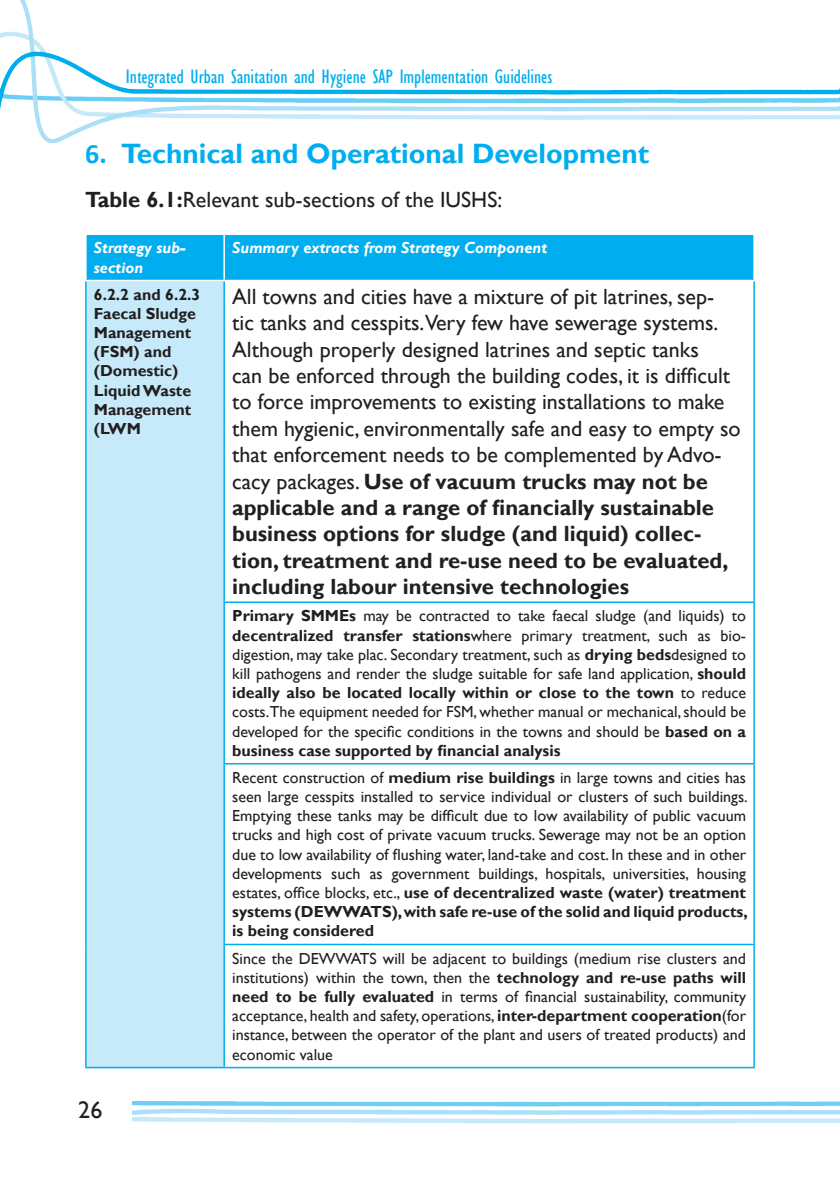
<style>
.page{position:relative;width:840px;height:1191px;background:#fff}
.page>*{position:absolute;margin:0;border:0;box-sizing:border-box;transform-origin:0 0}
.t1{font:700 28px "Gill Sans";color:#00aeef}
.t2{font:24px "Gill Sans";color:#231f20}
.t3{font:22px/26.4px "Gill Sans";color:#231f20}
.t4{font:condensed 20px "Gill Sans";color:#00aeef}
.t5{font:16px/19.2px "Gill Sans";color:#231f20;text-align:justify}
.t6{font:700 16px/19.2px "Gill Sans";color:#231f20}
.t7{font:italic 700 16px/19.2px "Gill Sans";color:#fff}
.s1{font-family:"Calibri"}
.s2{font-weight:700}
</style>
<div class="page">
<img style="left:0;top:0;width:839px;height:143px">
<img style="left:133px;top:1101px;width:706px;height:23px">
<svg style="left:839px;top:1101px;width:1px;height:22px"></svg>
<div style="left:87px;top:235px;width:666px;height:45px;background:#00aeef"></div>
<div style="left:86px;top:280px;width:138px;height:787px;background:#c6eafa"></div>
<hr style="left:85px;top:281px;width:2px;height:321px;background:#00aeef">
<hr style="left:85px;top:602px;width:2px;height:161px;background:#00aeef">
<hr style="left:85px;top:763px;width:2px;height:181px;background:#00aeef">
<hr style="left:85px;top:944px;width:2px;height:122px;background:#00aeef">
<hr style="left:223px;top:281px;width:2px;height:320px;background:#00aeef">
<hr style="left:753px;top:281px;width:1px;height:320px;background:#00aeef">
<hr style="left:223px;top:601px;width:531px;height:2px;background:#00aeef">
<hr style="left:223px;top:603px;width:2px;height:160px;background:#00aeef">
<hr style="left:753px;top:603px;width:1px;height:160px;background:#00aeef">
<hr style="left:223px;top:763px;width:531px;height:1px;background:#00aeef">
<hr style="left:223px;top:764px;width:2px;height:179px;background:#00aeef">
<hr style="left:753px;top:764px;width:1px;height:179px;background:#00aeef">
<hr style="left:223px;top:943px;width:531px;height:2px;background:#00aeef">
<hr style="left:223px;top:945px;width:2px;height:121px;background:#00aeef">
<hr style="left:753px;top:945px;width:1px;height:121px;background:#00aeef">
<hr style="left:85px;top:1066px;width:139px;height:2px;background:#00aeef">
<hr style="left:224px;top:1066px;width:530px;height:2px;background:#00aeef">
<hr style="left:223px;top:235px;width:2px;height:45px;background:#fff">
<hr style="left:85px;top:280px;width:139px;height:1px;background:#fff">
<p class="t4" style="left:126px;top:65px;width:428px">Integrated Urban Sanitation and Hygiene SAP Implementation Guidelines</p>
<h1 class="t1" style="left:85px;top:136px;width:565px"><span class="s1">6.</span> Technical and Operational Development</h1>
<h3 class="t3" style="left:85px;top:187px;width:418px"><span class="s2">Table 6.1:</span>Relevant sub-sections of the IUSHS:</h3>
<p class="t7" style="left:94px;top:239px;width:93px">Strategy sub&shy;section</p>
<p class="t7" style="left:232px;top:239px;width:316px">Summary extracts from Strategy Component</p>
<p class="t6" style="left:94px;top:285px;width:108px">6.2.2 and 6.2.3<br>Faecal Sludge<br>Management (FSM) and (Domestic)<br>Liquid Waste<br>Management (LWM</p>
<p class="t3" style="left:232px;top:283px;width:509px">All towns and cities have a mixture of pit latrines, sep&shy;tic tanks and cesspits.Very few have sewerage systems.<br>Although properly designed latrines and septic tanks<br>can be enforced through the building codes, it is difficult to force improvements to existing installations to make them hygienic, environmentally safe and easy to empty so that enforcement needs to be complemented by Advo&shy;cacy packages. <span class="s2">Use of vacuum trucks may not be applicable and a range of financially sustainable business options for sludge (and liquid) collec&shy;tion, treatment and re-use need to be evaluated, including labour intensive technologies</span></p>
<p class="t5" style="left:232px;top:606px;width:515px"><span class="s2">Primary SMMEs</span> may be contracted to take faecal sludge (and liquids) to <span class="s2">decentralized transfer stations</span>where primary treatment, such as bio&shy;digestion, may take plac. Secondary treatment, such as <span class="s2">drying beds</span>designed to kill pathogens and render the sludge suitable for safe land application, <span class="s2">should ideally also be located locally within or close to the town</span> to reduce costs.The equipment needed for FSM, whether manual or mechanical, should be developed for the specific conditions in the towns and should be <span class="s2">based on a business case supported by financial analysis</span></p>
<p class="t5" style="left:232px;top:768px;width:516px">Recent construction of <span class="s2">medium rise buildings</span> in large towns and cities has seen large cesspits installed to service individual or clusters of such buildings.<br>Emptying these tanks may be difficult due to low availability of public vacuum trucks and high cost of private vacuum trucks. Sewerage may not be an option due to low availability of flushing water, land-take and cost. In these and in other developments such as government buildings, hospitals, universities, housing estates, office blocks, etc., <span class="s2">use of decentralized waste (water) treatment systems (DEWWATS), with safe re-use of the solid and liquid products, is being considered</span></p>
<p class="t5" style="left:232px;top:949px;width:515px">Since the DEWWATS will be adjacent to buildings (medium rise clusters and institutions) within the town, then the <span class="s2">technology and re-use paths will need to be fully evaluated</span> in terms of financial sustainability, community acceptance, health and safety, operations, <span class="s2">inter-department cooperation</span>(for instance, between the operator of the plant and users of treated products) and economic value</p>
<h2 class="t2" style="left:78px;top:1095px;width:25px">26</h2>
</div>
